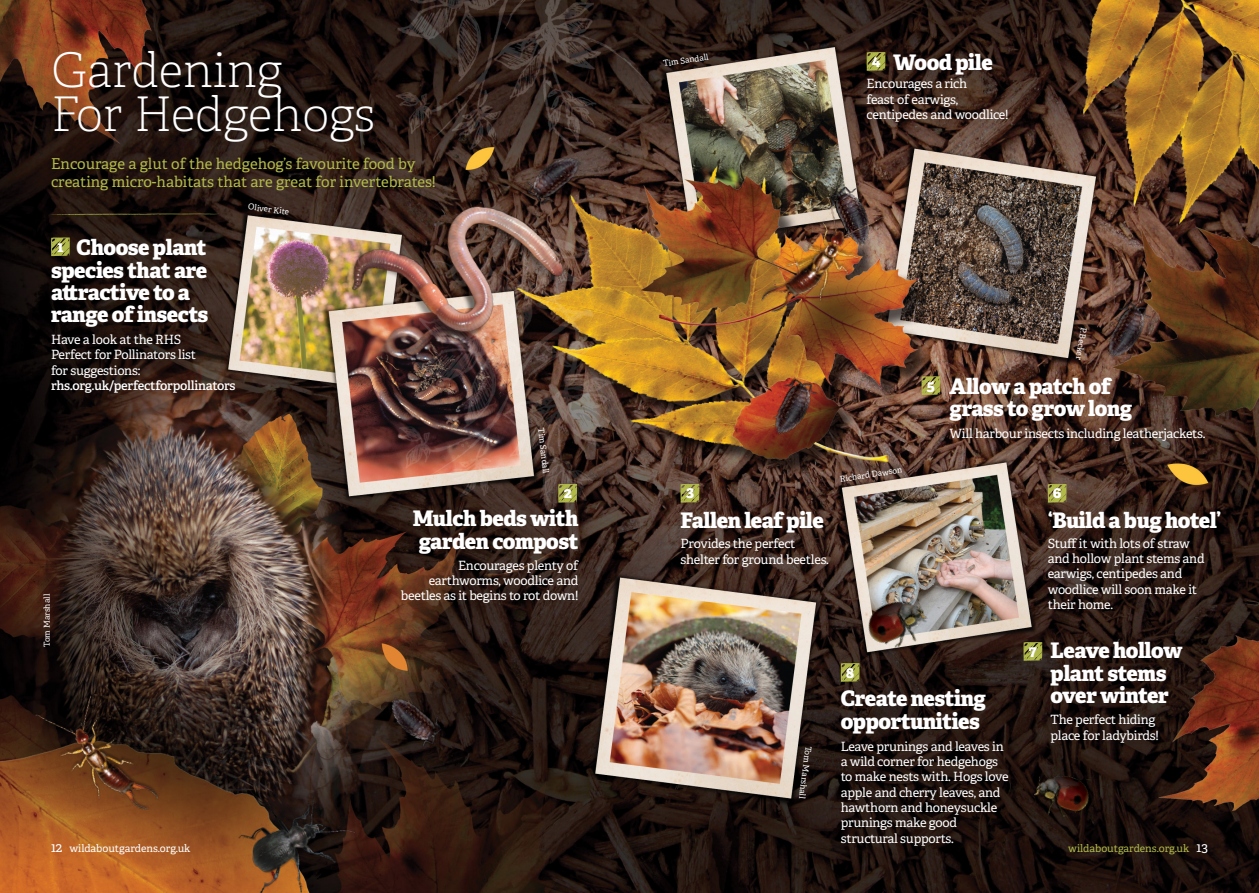
<style>
.page{position:relative;width:1259px;height:893px;background:#fff}
.page>*{position:absolute;margin:0;border:0;box-sizing:border-box;transform-origin:0 0}
.t1{font:100 47.7px/44px "Adelle";color:#fff}
.t2{font:800 21.45px/22.4px "Adelle";letter-spacing:-.02em;color:#fff}
.t3{font:15px/18px "Adelle";color:#b1b94a}
.t4{font:800 15px "Adelle";color:#fff}
.t5{font:12.75px/15.3px "Adelle";letter-spacing:-.02em;color:#fff}
.t6{font:10.5px "Adelle";color:#fff}
.t7{font:10.5px "Adelle";color:#b1b94a}
.t8{font:8.25px "Adelle";color:#fff}
.s1{font-weight:600}
.s2{font-size:13.5px}
.s3{font-size:13.5px;color:#fff}
</style>
<div class="page">
<img style="left:0;top:0;width:1259px;height:893px">
<img style="left:229px;top:779px;width:137px;height:114px">
<img style="left:383px;top:678px;width:70px;height:81px">
<img style="left:1083px;top:287px;width:82px;height:78px">
<img style="left:320px;top:178px;width:263px;height:180px">
<img style="left:6px;top:659px;width:197px;height:170px">
<img style="left:715px;top:162px;width:197px;height:169px">
<img style="left:749px;top:364px;width:82px;height:78px">
<img style="left:1001px;top:724px;width:151px;height:152px">
<img style="left:515px;top:151px;width:78px;height:62px">
<svg style="left:866px;top:52px;width:19px;height:19px"></svg>
<svg style="left:49px;top:214px;width:170px;height:2px"></svg>
<svg style="left:51px;top:237px;width:19px;height:19px"></svg>
<svg style="left:680px;top:484px;width:19px;height:19px"></svg>
<svg style="left:921px;top:376px;width:19px;height:19px"></svg>
<svg style="left:1047px;top:484px;width:19px;height:19px"></svg>
<svg style="left:1023px;top:642px;width:19px;height:19px"></svg>
<svg style="left:558px;top:484px;width:19px;height:19px"></svg>
<img style="left:738px;top:543px;width:231px;height:205px">
<p class="t1" style="left:51px;top:49px;width:326px">Gardening<br>For Hedgehogs</p>
<p class="t3" style="left:51px;top:155px;width:386px">Encourage a glut of the hedgehog’s favourite food by creating micro-habitats that are great for invertebrates!</p>
<p class="t2" style="left:51px;top:237px;width:159px;text-indent:26px">Choose plant species that are attractive to a range of insects</p>
<p class="t4" style="left:57px;top:237px;width:8px">1</p>
<p class="t5" style="left:51px;top:332px;width:186px">Have a look at the RHS<br>Perfect for Pollinators list<br>for suggestions: <span class="s1">rhs.org.uk/perfectforpollinators</span></p>
<p class="t8" style="left:249px;top:202px;width:43px;rotate:7deg">Oliver Kite</p>
<p class="t8" style="left:42px;top:647px;width:55px;rotate:-90deg">Tom Marshall</p>
<p class="t6" style="left:51px;top:842px;width:141px"><span class="s2">12</span> wildaboutgardens.org.uk</p>
<p class="t8" style="left:546px;top:427px;width:47px;rotate:84deg">Tim Sandall</p>
<p class="t4" style="left:564px;top:483px;width:10px">2</p>
<p class="t2" style="left:413px;top:508px;width:167px">Mulch beds with garden compost</p>
<p class="t5" style="left:401px;top:558px;width:179px;text-align:right">Encourages plenty of earthworms, woodlice and beetles as it begins to rot down!</p>
<p class="t8" style="left:662px;top:59px;width:47px;rotate:-9deg">Tim Sandall</p>
<p class="t4" style="left:871px;top:51px;width:10px">4</p>
<p class="t2" style="left:893px;top:51px;width:101px">Wood pile</p>
<p class="t5" style="left:866px;top:76px;width:143px">Encourages a rich<br>feast of earwigs, centipedes and woodlice!</p>
<p class="t4" style="left:686px;top:482px;width:10px">3</p>
<p class="t2" style="left:680px;top:509px;width:145px">Fallen leaf pile</p>
<p class="t5" style="left:680px;top:536px;width:150px">Provides the perfect shelter for ground beetles.</p>
<p class="t8" style="left:839px;top:474px;width:64px;rotate:-9deg">Richard Dawson</p>
<p class="t4" style="left:927px;top:375px;width:10px">5</p>
<p class="t8" style="left:1089px;top:328px;width:34px;rotate:99deg">P.Becker</p>
<p class="t2" style="left:949px;top:375px;width:184px">Allow a patch of grass to grow long</p>
<p class="t5" style="left:949px;top:426px;width:257px">Will harbour insects including leatherjackets.</p>
<p class="t4" style="left:1053px;top:483px;width:10px">6</p>
<p class="t5" style="left:1047px;top:536px;width:158px">Stuff it with lots of straw and hollow plant stems and earwigs, centipedes and woodlice will soon make it their home.</p>
<p class="t2" style="left:1047px;top:509px;width:175px">‘Build a bug hotel’</p>
<p class="t8" style="left:813px;top:747px;width:55px;rotate:97deg">Tom Marshall</p>
<p class="t4" style="left:846px;top:663px;width:10px">8</p>
<p class="t2" style="left:840px;top:688px;width:147px">Create nesting opportunities</p>
<p class="t5" style="left:840px;top:739px;width:169px">Leave prunings and leaves in a wild corner for hedgehogs to make nests with. Hogs love apple and cherry leaves, and hawthorn and honeysuckle prunings make good structural supports.</p>
<p class="t4" style="left:1029px;top:641px;width:10px">7</p>
<p class="t2" style="left:1050px;top:639px;width:133px">Leave hollow plant stems over winter</p>
<p class="t5" style="left:1050px;top:712px;width:110px">The perfect hiding place for ladybirds!</p>
<p class="t7" style="left:1068px;top:842px;width:141px">wildaboutgardens.org.uk <span class="s3">13</span></p>
</div>
